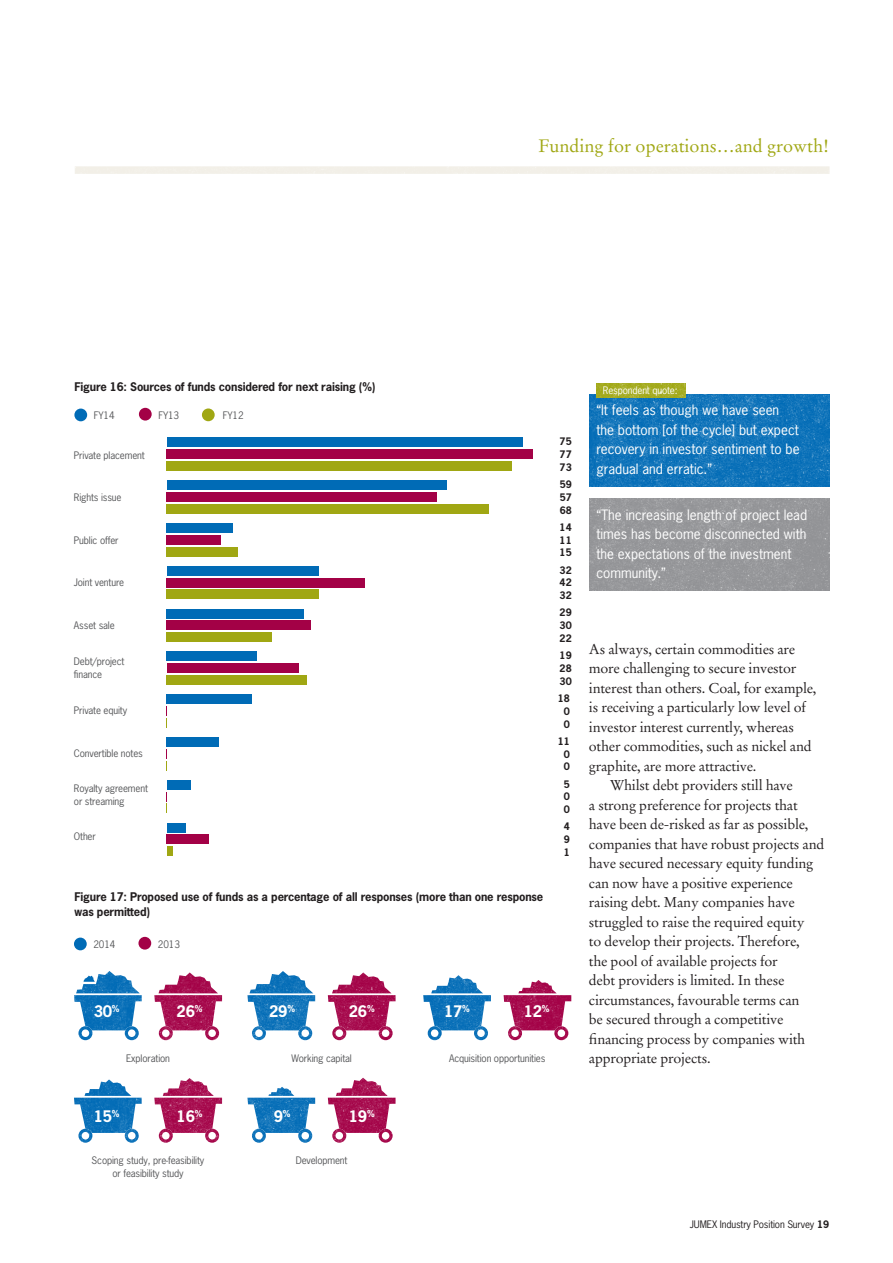
<style>
.page{position:relative;width:893px;height:1263px;background:#fff}
.page>*{position:absolute;margin:0;border:0;box-sizing:border-box;transform-origin:0 0}
.E_Large_copy{font:18px "Stempel Garamond LT Std";color:#a0a713}
.H_Small_copy{font:700 15px "News Gothic Std";letter-spacing:-.015em;color:#fff}
.C_Body_copy_Indent{font:14.25px/19.5px "Stempel Garamond LT Std";letter-spacing:-.015em;color:#231f20}
.C_Body_copy{font:14.25px/19.5px "Stempel Garamond LT Std";letter-spacing:-.015em;color:#231f20}
.Paragraph_Style_6{font:13.5px/19.5px "News Gothic Std";color:#fff}
.I_Table_heading{font:700 11.25px/15px "News Gothic Std";letter-spacing:-.015em;color:#231f20}
.H_Small_copy-2{font:9.75px/12.8px "News Gothic Std";letter-spacing:-.015em;color:#57585a}
.heading{font:700 9.75px/12.8px "News Gothic Std";color:#231f20;text-align:justify}
.t1{font:9.75px "News Gothic Std";letter-spacing:-.015em;color:#231f20}
.H_Small_copy-3{font:9.75px "News Gothic Std";letter-spacing:-.015em;color:#fff}
.s1{font-weight:700}
</style>
<div class="page">
<img style="left:74px;top:166px;width:756px;height:977px">
<div style="left:74px;top:409px;width:13px;height:12px;background:#006bb6;border-radius:50%"></div>
<div style="left:139px;top:408px;width:13px;height:13px;background:#a30146;border-radius:50%"></div>
<div style="left:202px;top:408px;width:13px;height:13px;background:#a0a713;border-radius:50%"></div>
<div style="left:167px;top:461px;width:345px;height:10px;background:#a0a713"></div>
<div style="left:167px;top:449px;width:366px;height:10px;background:#a30146"></div>
<div style="left:167px;top:438px;width:356px;height:9px;background:#006bb6"></div>
<div style="left:167px;top:504px;width:322px;height:10px;background:#a0a713"></div>
<div style="left:167px;top:492px;width:270px;height:10px;background:#a30146"></div>
<div style="left:167px;top:480px;width:280px;height:10px;background:#006bb6"></div>
<div style="left:167px;top:547px;width:71px;height:9px;background:#a0a713"></div>
<div style="left:167px;top:535px;width:54px;height:10px;background:#a30146"></div>
<div style="left:167px;top:523px;width:66px;height:10px;background:#006bb6"></div>
<div style="left:167px;top:590px;width:152px;height:9px;background:#a0a713"></div>
<div style="left:167px;top:578px;width:198px;height:9px;background:#a30146"></div>
<div style="left:167px;top:566px;width:152px;height:10px;background:#006bb6"></div>
<div style="left:167px;top:632px;width:105px;height:10px;background:#a0a713"></div>
<div style="left:167px;top:621px;width:144px;height:9px;background:#a30146"></div>
<div style="left:167px;top:609px;width:137px;height:9px;background:#006bb6"></div>
<div style="left:167px;top:675px;width:140px;height:10px;background:#a0a713"></div>
<div style="left:167px;top:663px;width:132px;height:10px;background:#a30146"></div>
<div style="left:167px;top:652px;width:90px;height:9px;background:#006bb6"></div>
<svg style="left:167px;top:706px;width:1px;height:22px"></svg>
<div style="left:167px;top:694px;width:85px;height:10px;background:#006bb6"></div>
<svg style="left:167px;top:749px;width:1px;height:21px"></svg>
<div style="left:167px;top:737px;width:52px;height:10px;background:#006bb6"></div>
<svg style="left:167px;top:792px;width:1px;height:21px"></svg>
<div style="left:167px;top:780px;width:23px;height:9px;background:#006bb6"></div>
<div style="left:167px;top:846px;width:5px;height:10px;background:#a0a713"></div>
<div style="left:167px;top:835px;width:42px;height:9px;background:#a30146"></div>
<div style="left:167px;top:823px;width:19px;height:9px;background:#006bb6"></div>
<svg style="left:74px;top:971px;width:68px;height:69px"></svg>
<div style="left:74px;top:937px;width:13px;height:13px;background:#006bb6;border-radius:50%"></div>
<div style="left:138px;top:937px;width:13px;height:12px;background:#a30146;border-radius:50%"></div>
<p class="I_Table_heading" style="left:74px;top:379px;width:303px">Figure 16: Sources of funds considered for next raising (%)</p>
<p class="E_Large_copy" style="left:539px;top:135px;width:292px">Funding for operations…and growth!</p>
<p class="H_Small_copy-3" style="left:603px;top:384px;width:76px">Respondent quote:</p>
<p class="H_Small_copy-2" style="left:94px;top:409px;width:22px">FY14</p>
<p class="H_Small_copy-2" style="left:158px;top:409px;width:22px">FY13</p>
<p class="H_Small_copy-2" style="left:223px;top:409px;width:22px">FY12</p>
<p class="H_Small_copy-2" style="left:74px;top:449px;width:72px">Private placement</p>
<p class="H_Small_copy-2" style="left:74px;top:491px;width:49px">Rights issue</p>
<p class="H_Small_copy-2" style="left:74px;top:534px;width:46px">Public offer</p>
<p class="H_Small_copy-2" style="left:74px;top:576px;width:52px">Joint venture</p>
<p class="H_Small_copy-2" style="left:74px;top:619px;width:42px">Asset sale</p>
<p class="H_Small_copy-2" style="left:74px;top:655px;width:52px">Debt/project finance</p>
<p class="H_Small_copy-2" style="left:74px;top:704px;width:55px">Private equity</p>
<p class="H_Small_copy-2" style="left:74px;top:746px;width:70px">Convertible notes</p>
<p class="H_Small_copy-2" style="left:74px;top:782px;width:76px">Royalty agreement or streaming</p>
<p class="H_Small_copy-2" style="left:74px;top:830px;width:23px">Other</p>
<p class="I_Table_heading" style="left:74px;top:888px;width:470px">Figure 17: Proposed use of funds as a percentage of all responses (more than one response was permitted)</p>
<p class="H_Small_copy-2" style="left:93px;top:938px;width:24px">2014</p>
<p class="H_Small_copy-2" style="left:158px;top:938px;width:24px">2013</p>
<p class="heading" style="left:560px;top:435px;width:14px">75</p>
<p class="heading" style="left:560px;top:448px;width:14px">77</p>
<p class="heading" style="left:560px;top:460px;width:14px">73</p>
<p class="heading" style="left:560px;top:478px;width:14px">59</p>
<p class="heading" style="left:560px;top:491px;width:14px">57</p>
<p class="heading" style="left:560px;top:503px;width:14px">68</p>
<p class="heading" style="left:560px;top:521px;width:14px">14</p>
<p class="heading" style="left:560px;top:533px;width:14px">11</p>
<p class="heading" style="left:560px;top:546px;width:14px">15</p>
<p class="heading" style="left:560px;top:563px;width:14px">32</p>
<p class="heading" style="left:560px;top:576px;width:14px">42</p>
<p class="heading" style="left:560px;top:589px;width:14px">32</p>
<p class="heading" style="left:560px;top:606px;width:14px">29</p>
<p class="heading" style="left:560px;top:619px;width:14px">30</p>
<p class="heading" style="left:560px;top:632px;width:14px">22</p>
<p class="heading" style="left:560px;top:649px;width:14px">19</p>
<p class="heading" style="left:560px;top:662px;width:14px">28</p>
<p class="heading" style="left:560px;top:674px;width:14px">30</p>
<p class="heading" style="left:564px;top:692px;width:8px;text-indent:-6px">18<br>0<br>0</p>
<p class="heading" style="left:564px;top:735px;width:8px;text-indent:-6px">11<br>0<br>0</p>
<p class="heading" style="left:564px;top:777px;width:8px">5<br>0<br>0</p>
<p class="heading" style="left:564px;top:820px;width:8px">4</p>
<p class="heading" style="left:564px;top:833px;width:8px">9</p>
<p class="heading" style="left:564px;top:846px;width:8px">1</p>
<p class="H_Small_copy" style="left:94px;top:1001px;width:27px">30<sup>%</sup></p>
<p class="H_Small_copy" style="left:177px;top:1001px;width:27px">26<sup>%</sup></p>
<p class="H_Small_copy" style="left:269px;top:1001px;width:27px">29<sup>%</sup></p>
<p class="H_Small_copy" style="left:444px;top:1001px;width:27px">17<sup>%</sup></p>
<p class="H_Small_copy" style="left:349px;top:1001px;width:27px">26<sup>%</sup></p>
<p class="H_Small_copy" style="left:524px;top:1001px;width:27px">12<sup>%</sup></p>
<p class="H_Small_copy-2" style="left:126px;top:1052px;width:45px">Exploration</p>
<p class="H_Small_copy-2" style="left:291px;top:1052px;width:62px">Working capital</p>
<p class="H_Small_copy-2" style="left:449px;top:1052px;width:98px">Acquisition opportunities</p>
<p class="H_Small_copy" style="left:94px;top:1106px;width:27px">15<sup>%</sup></p>
<p class="H_Small_copy" style="left:177px;top:1106px;width:27px">16<sup>%</sup></p>
<p class="H_Small_copy" style="left:274px;top:1106px;width:18px">9<sup>%</sup></p>
<p class="H_Small_copy" style="left:349px;top:1106px;width:27px">19<sup>%</sup></p>
<p class="H_Small_copy-2" style="left:92px;top:1154px;width:114px;text-align:center">Scoping study, pre-feasibility or feasibility study</p>
<p class="H_Small_copy-2" style="left:296px;top:1154px;width:53px">Development</p>
<p class="Paragraph_Style_6" style="left:596px;top:400px;width:205px">“It feels as though we have seen the bottom [of the cycle] but expect recovery in investor sentiment to be gradual and erratic.”</p>
<p class="Paragraph_Style_6" style="left:596px;top:505px;width:212px">“The increasing length of project lead times has become disconnected with the expectations of the investment community.”</p>
<p class="C_Body_copy" style="left:589px;top:639px;width:229px">As always, certain commodities are more challenging to secure investor interest than others. Coal, for example, is receiving a particularly low level of investor interest currently, whereas other commodities, such as nickel and graphite, are more attractive.</p>
<p class="C_Body_copy_Indent" style="left:589px;top:776px;width:237px;text-indent:21px">Whilst debt providers still have<br>a strong preference for projects that have been de-risked as far as possible, companies that have robust projects and have secured necessary equity funding can now have a positive experience raising debt. Many companies have struggled to raise the required equity<br>to develop their projects. Therefore,<br>the pool of available projects for<br>debt providers is limited. In these circumstances, favourable terms can<br>be secured through a competitive financing process by companies with appropriate projects.</p>
<p class="t1" style="left:690px;top:1218px;width:141px">JUMEX Industry Position Survey <span class="s1">19</span></p>
</div>
